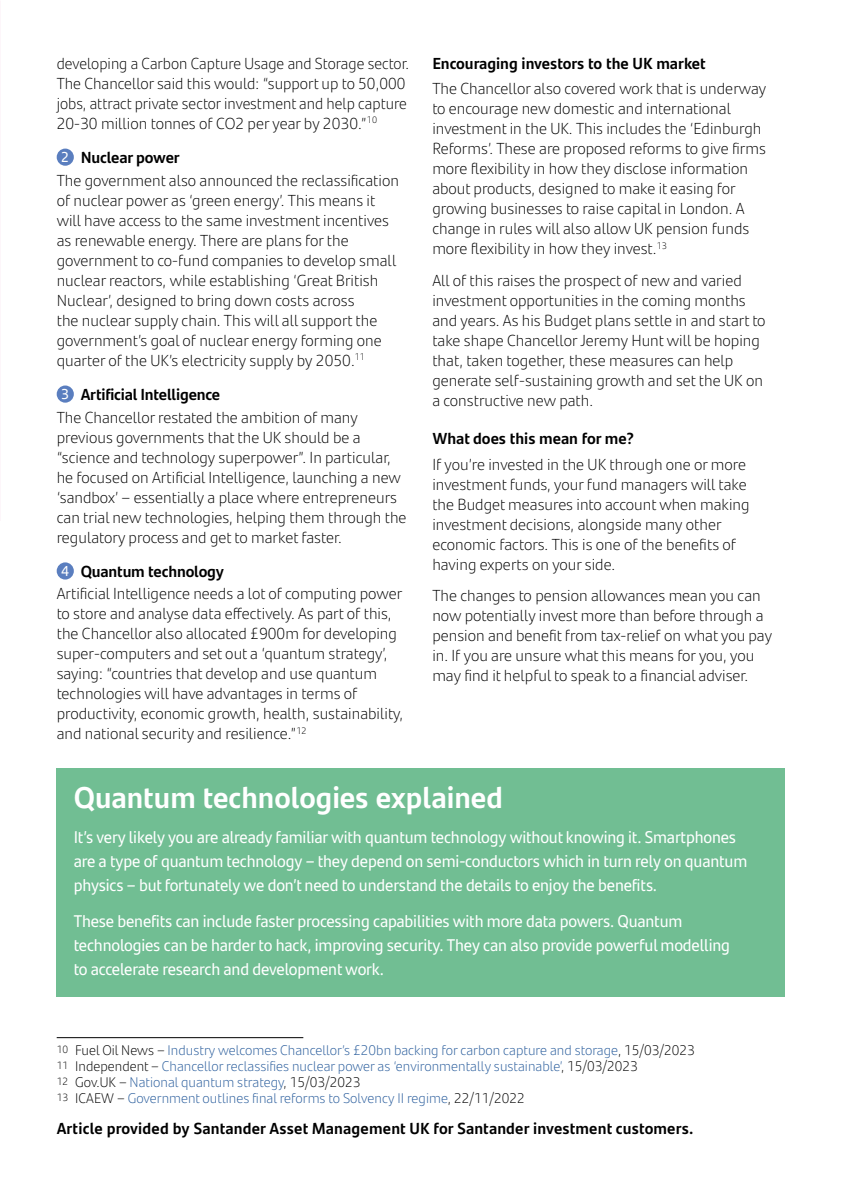
<style>
.page{position:relative;width:842px;height:1191px;background:#fff}
.page>*{position:absolute;margin:0;border:0;box-sizing:border-box;transform-origin:0 0}
.t1{font:700 30px "Santander Text";color:#fff}
.t2{font:17px/24px "Santander Text";letter-spacing:-.01em;color:#fff}
.t3{font:300 16px/20px "Santander Text";color:#000}
.t4{font:700 16px "Santander Text";letter-spacing:.005em;color:#000}
.t5{font:300 14px/16px "Santander Text";color:#275b9b}
.s1{font-weight:400;font-size:14.4px;color:#fff}
.s2{font-weight:700}
.s3{font-size:10.4px;color:#000}
.s4{color:#000}
</style>
<div class="page">
<div style="left:57px;top:149px;width:17px;height:17px;background:#5a7ebf;border-radius:50%"></div>
<div style="left:57px;top:385px;width:17px;height:18px;background:#5a7ebf;border-radius:50%"></div>
<div style="left:57px;top:562px;width:17px;height:17px;background:#5a7ebf;border-radius:50%"></div>
<div style="left:57px;top:768px;width:728px;height:228px;background:#71be93"></div>
<hr style="left:57px;top:1037px;width:246px;height:1px;background:#000">
<p class="t3" style="left:57px;top:52px;width:354px">developing a Carbon Capture Usage and Storage sector.<br>The Chancellor said this would: “support up to 50,000 jobs, attract private sector investment and help capture 20-30 million tonnes of CO2 per year by 2030.”<sup>10</sup></p>
<p class="t3" style="left:57px;top:145px;width:344px;line-height:22.8px"><span class="s1">2</span> <span class="s2">Nuclear power<br></span>The government also announced the reclassification</p>
<p class="t3" style="left:57px;top:189px;width:341px">of nuclear power as ‘green energy’. This means it will have access to the same investment incentives as renewable energy. There are plans for the government to co-fund companies to develop small nuclear reactors, while establishing ‘Great British Nuclear’, designed to bring down costs across<br>the nuclear supply chain. This will all support the government’s goal of nuclear energy forming one quarter of the UK’s electricity supply by 2050.<sup>11</sup></p>
<p class="t3" style="left:57px;top:382px;width:303px;line-height:22.8px"><span class="s1">3</span> <span class="s2">Artificial Intelligence<br></span>The Chancellor restated the ambition of many</p>
<p class="t3" style="left:57px;top:426px;width:351px">previous governments that the UK should be a “science and technology superpower”. In particular, he focused on Artificial Intelligence, launching a new ‘sandbox’ – essentially a place where entrepreneurs can trial new technologies, helping them through the regulatory process and get to market faster.</p>
<p class="t3" style="left:57px;top:559px;width:347px;line-height:22.8px"><span class="s1">4</span> <span class="s2">Quantum technology<br></span>Artificial Intelligence needs a lot of computing power</p>
<p class="t3" style="left:57px;top:603px;width:348px">to store and analyse data effectively. As part of this, the Chancellor also allocated £900m for developing super-computers and set out a ‘quantum strategy’, saying: “countries that develop and use quantum technologies will have advantages in terms of productivity, economic growth, health, sustainability, and national security and resilience.”<sup>12</sup></p>
<p class="t4" style="left:432px;top:51px;width:275px">Encouraging investors to the UK market</p>
<p class="t3" style="left:432px;top:78px;width:335px">The Chancellor also covered work that is underway to encourage new domestic and international investment in the UK. This includes the ‘Edinburgh Reforms’. These are proposed reforms to give firms more flexibility in how they disclose information about products, designed to make it easing for growing businesses to raise capital in London. A change in rules will also allow UK pension funds more flexibility in how they invest.<sup>13</sup></p>
<p class="t3" style="left:432px;top:269px;width:335px">All of this raises the prospect of new and varied investment opportunities in the coming months and years. As his Budget plans settle in and start to take shape Chancellor Jeremy Hunt will be hoping that, taken together, these measures can help generate self-sustaining growth and set the UK on a constructive new path.</p>
<p class="t4" style="left:432px;top:426px;width:203px">What does this mean for me?</p>
<p class="t3" style="left:432px;top:453px;width:319px">If you’re invested in the UK through one or more investment funds, your fund managers will take the Budget measures into account when making investment decisions, alongside many other economic factors. This is one of the benefits of having experts on your side.</p>
<p class="t3" style="left:432px;top:584px;width:341px">The changes to pension allowances mean you can now potentially invest more than before through a pension and benefit from tax-relief on what you pay in. If you are unsure what this means for you, you may find it helpful to speak to a financial adviser.</p>
<h1 class="t1" style="left:74px;top:774px;width:431px">Quantum technologies explained</h1>
<p class="t2" style="left:74px;top:824px;width:675px">It’s very likely you are already familiar with quantum technology without knowing it. Smartphones are a type of quantum technology – they depend on semi-conductors which in turn rely on quantum physics – but fortunately we don’t need to understand the details to enjoy the benefits.</p>
<p class="t2" style="left:74px;top:908px;width:658px">These benefits can include faster processing capabilities with more data powers. Quantum technologies can be harder to hack, improving security. They can also provide powerful modelling to accelerate research and development work.</p>
<p class="t5" style="left:57px;top:1041px;width:640px"><span class="s3">10</span> <span class="s4">Fuel Oil News –</span> Industry welcomes Chancellor’s £20bn backing for carbon capture and storage<span class="s4">, 15/03/2023<br></span><span class="s3">11</span> <span class="s4">Independent –</span> Chancellor reclassifies nuclear power as ‘environmentally sustainable’<span class="s4">, 15/03/2023<br></span><span class="s3">12</span> <span class="s4">Gov.UK –</span> National quantum strategy<span class="s4">, 15/03/2023<br></span><span class="s3">13</span> <span class="s4">ICAEW –</span> Government outlines final reforms to Solvency II regime<span class="s4">, 22/11/2022</span></p>
<p class="t4" style="left:57px;top:1116px;width:638px">Article provided by Santander Asset Management UK for Santander investment customers.</p>
</div>
